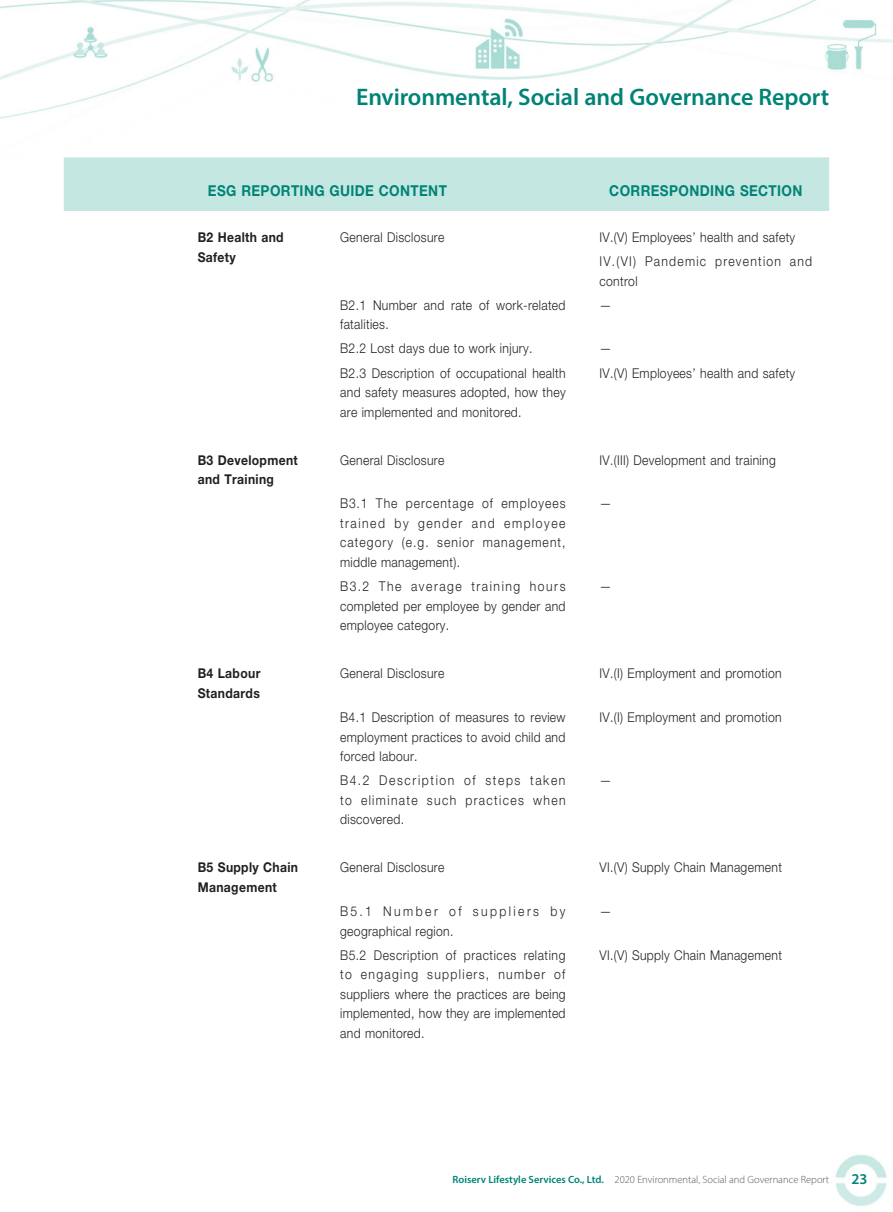
<style>
.page{position:relative;width:893px;height:1212px;background:#fff}
.page>*{position:absolute;margin:0;border:0;box-sizing:border-box;transform-origin:0 0}
.t1{font:600 24px "Myriad Pro";letter-spacing:-.005em;color:#008376}
.t2{font:700 15px "Helvetica Neue LT Std";letter-spacing:.03em;color:#008376;scale:.9 1}
.t3{font:600 15px "Myriad Pro";color:#008376}
.t4{font:300 13.5px/19.5px "Helvetica Neue LT Std";letter-spacing:.03em;color:#231f20;text-align:justify;scale:.9 1}
.t5{font:700 13.5px/19.5px "Helvetica Neue LT Std";letter-spacing:.03em;color:#231f20;scale:.9 1}
.t6{font:300 13.5px/19.5px "Helvetica Neue LT Std";letter-spacing:.11em;color:#231f20;scale:.9 1}
.t7{font:300 10.5px "Myriad Pro";color:#57585a}
.s1{font-weight:600;color:#008376}
</style>
<div class="page">
<img style="left:0;top:0;width:893px;height:1206px">
<div style="left:64px;top:157px;width:765px;height:54px;background:#c5e7e2"></div>
<h1 class="t1" style="left:356px;top:82px;width:475px">Environmental, Social and Governance Report</h1>
<p class="t2" style="left:208px;top:182px;width:267px">ESG REPORTING GUIDE CONTENT</p>
<p class="t2" style="left:609px;top:182px;width:216px">CORRESPONDING SECTION</p>
<p class="t5" style="left:198px;top:227px;width:97px">B2 Health and<br>Safety</p>
<p class="t4" style="left:340px;top:227px;width:117px">General Disclosure</p>
<p class="t4" style="left:600px;top:225px;width:238px;line-height:24.2px">IV.(V) Employees’ health and safety<br>IV.(VI) Pandemic prevention and</p>
<p class="t4" style="left:600px;top:271px;width:44px">control</p>
<p class="t4" style="left:340px;top:295px;width:252px">B2.1 Number and rate of work-related fatalities.</p>
<p class="t4" style="left:600px;top:295px;width:15px">—</p>
<p class="t4" style="left:340px;top:339px;width:215px">B2.2 Lost days due to work injury.</p>
<p class="t4" style="left:600px;top:339px;width:15px">—</p>
<p class="t4" style="left:340px;top:363px;width:252px">B2.3 Description of occupational health and safety measures adopted, how they are implemented and monitored.</p>
<p class="t4" style="left:600px;top:363px;width:219px">IV.(V) Employees’ health and safety</p>
<p class="t5" style="left:198px;top:450px;width:113px">B3 Development and Training</p>
<p class="t4" style="left:340px;top:450px;width:117px">General Disclosure</p>
<p class="t4" style="left:600px;top:450px;width:197px">IV.(III) Development and training</p>
<p class="t4" style="left:340px;top:494px;width:252px">B3.1 The percentage of employees trained by gender and employee category (e.g. senior management, middle management).</p>
<p class="t4" style="left:600px;top:494px;width:15px">—</p>
<p class="t4" style="left:340px;top:576px;width:252px">B3.2 The average training hours completed per employee by gender and employee category.</p>
<p class="t4" style="left:600px;top:576px;width:15px">—</p>
<p class="t5" style="left:198px;top:663px;width:71px">B4 Labour<br>Standards</p>
<p class="t4" style="left:340px;top:663px;width:117px">General Disclosure</p>
<p class="t4" style="left:600px;top:663px;width:204px">IV.(I) Employment and promotion</p>
<p class="t4" style="left:340px;top:707px;width:252px">B4.1 Description of measures to review employment practices to avoid child and forced labour.</p>
<p class="t4" style="left:600px;top:707px;width:204px">IV.(I) Employment and promotion</p>
<p class="t4" style="left:340px;top:770px;width:252px">B4.2 Description of steps taken to eliminate such practices when discovered.</p>
<p class="t4" style="left:600px;top:770px;width:15px">—</p>
<p class="t5" style="left:198px;top:857px;width:113px">B5 Supply Chain<br>Management</p>
<p class="t4" style="left:340px;top:857px;width:117px">General Disclosure</p>
<p class="t4" style="left:600px;top:857px;width:204px">VI.(V) Supply Chain Management</p>
<p class="t6" style="left:340px;top:901px;width:252px">B5.1 Number of suppliers by geographical region.</p>
<p class="t4" style="left:600px;top:901px;width:15px">—</p>
<p class="t4" style="left:340px;top:945px;width:252px">B5.2 Description of practices relating to engaging suppliers, number of suppliers where the practices are being implemented, how they are implemented and monitored.</p>
<p class="t4" style="left:600px;top:945px;width:204px">VI.(V) Supply Chain Management</p>
<p class="t7" style="left:452px;top:1173px;width:378px"><span class="s1">Roiserv Lifestyle Services Co., Ltd.</span> 2020 Environmental, Social and Governance Report</p>
<p class="t3" style="left:851px;top:1170px;width:18px">23</p>
</div>
